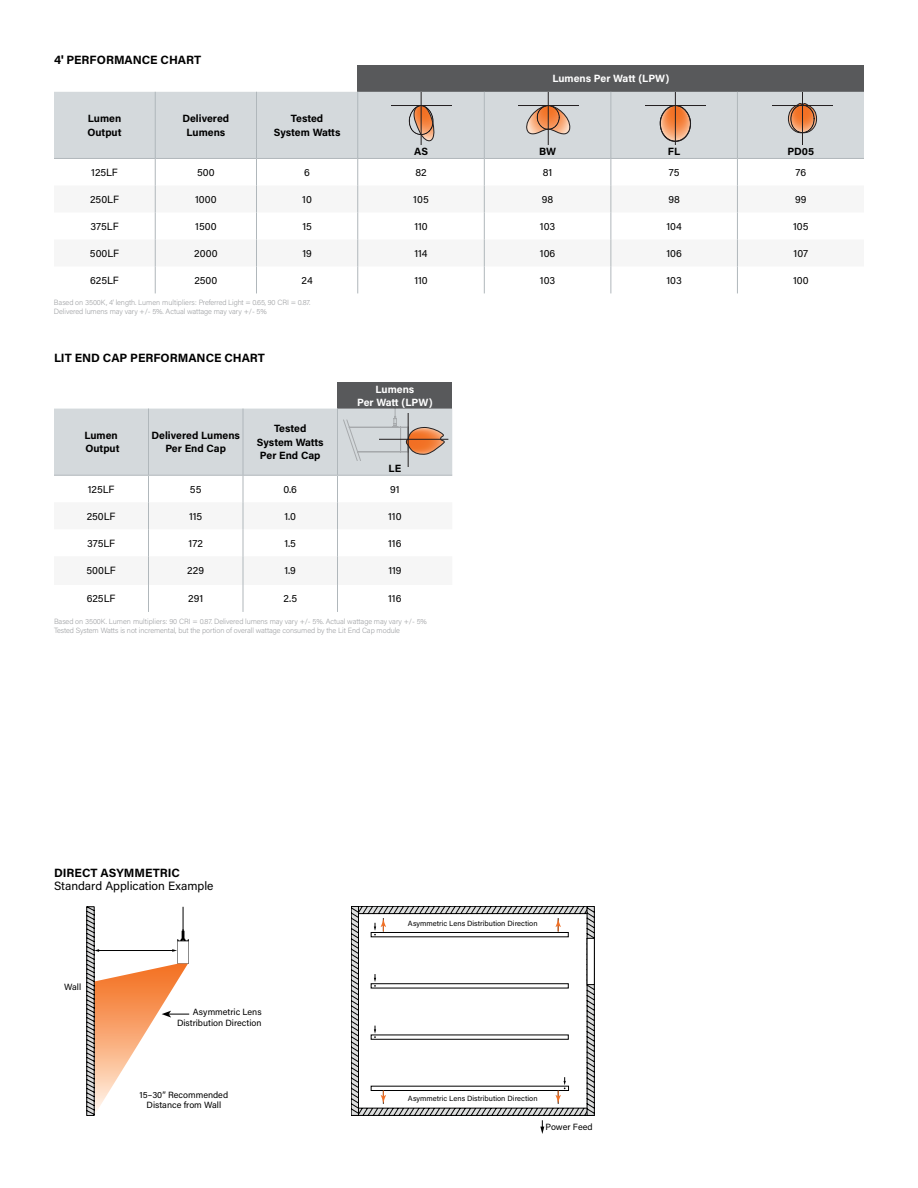
<style>
.page{position:relative;width:918px;height:1188px;background:#fff}
.page>*{position:absolute;margin:0;border:0;box-sizing:border-box;transform-origin:0 0}
.t1{font:700 12px "Acumin Pro";color:#000}
.t2{font:12px "Acumin Pro";color:#000}
.t3{font:10.5px "Acumin Pro";color:#000}
.t4{font:700 10.5px/13.5px "Acumin Pro";color:#000;text-align:center}
.t5{font:700 10.5px/13.5px "Acumin Pro";letter-spacing:-.005em;color:#fff;text-align:center}
.t6{font:9px/10.8px "Acumin Pro";color:#000;text-align:right}
.t7{font:200 7.5px/9px "Acumin Pro";letter-spacing:-.01em;color:#939598}
.t8{font:7.5px "Acumin Pro";color:#000}
</style>
<div class="page">
<div style="left:358px;top:65px;width:506px;height:27px;background:#58595b"></div>
<div style="left:54px;top:92px;width:810px;height:66px;background:#d4d9dc"></div>
<svg style="left:154px;top:185px;width:583px;height:81px;fill:#f6f6f6"></svg>
<svg style="left:484px;top:159px;width:1px;height:134px"></svg>
<svg style="left:611px;top:159px;width:1px;height:134px"></svg>
<svg style="left:737px;top:159px;width:1px;height:134px"></svg>
<hr style="left:155px;top:92px;width:1px;height:66px;background:#b0b7bb">
<hr style="left:256px;top:92px;width:1px;height:66px;background:#b0b7bb">
<hr style="left:357px;top:92px;width:1px;height:66px;background:#b0b7bb">
<hr style="left:484px;top:92px;width:1px;height:66px;background:#b0b7bb">
<hr style="left:611px;top:92px;width:1px;height:66px;background:#b0b7bb">
<hr style="left:737px;top:92px;width:1px;height:66px;background:#b0b7bb">
<svg style="left:155px;top:159px;width:1px;height:134px"></svg>
<hr style="left:54px;top:158px;width:101px;height:1px;background:#b0b7bb">
<hr style="left:155px;top:158px;width:101px;height:1px;background:#b0b7bb">
<hr style="left:256px;top:158px;width:102px;height:1px;background:#b0b7bb">
<hr style="left:358px;top:158px;width:126px;height:1px;background:#b0b7bb">
<hr style="left:484px;top:158px;width:127px;height:1px;background:#b0b7bb">
<hr style="left:611px;top:158px;width:126px;height:1px;background:#b0b7bb">
<hr style="left:737px;top:158px;width:127px;height:1px;background:#b0b7bb">
<svg style="left:357px;top:159px;width:1px;height:134px"></svg>
<svg style="left:256px;top:159px;width:1px;height:134px"></svg>
<div style="left:338px;top:382px;width:114px;height:27px;background:#58595b"></div>
<svg style="left:660px;top:106px;width:31px;height:36px"></svg>
<hr style="left:645px;top:105px;width:61px;height:1px;background:#231f20">
<hr style="left:675px;top:92px;width:1px;height:53px;background:#231f20">
<svg style="left:526px;top:106px;width:45px;height:29px"></svg>
<hr style="left:518px;top:105px;width:60px;height:1px;background:#231f20">
<hr style="left:548px;top:92px;width:1px;height:53px;background:#231f20">
<svg style="left:788px;top:102px;width:29px;height:32px"></svg>
<hr style="left:772px;top:105px;width:61px;height:1px;background:#231f20">
<hr style="left:802px;top:92px;width:1px;height:53px;background:#231f20">
<svg style="left:409px;top:104px;width:26px;height:38px"></svg>
<hr style="left:391px;top:105px;width:60px;height:1px;background:#231f20">
<hr style="left:421px;top:92px;width:1px;height:53px;background:#231f20">
<svg style="left:87px;top:907px;width:102px;height:209px"></svg>
<svg style="left:351px;top:906px;width:244px;height:228px"></svg>
<svg style="left:54px;top:409px;width:398px;height:203px"></svg>
<hr style="left:379px;top:439px;width:69px;height:1px;background:#231f20">
<hr style="left:408px;top:414px;width:1px;height:53px;background:#231f20">
<h1 class="t1" style="left:54px;top:52px;width:149px">4' PERFORMANCE CHART</h1>
<h2 class="t4" style="left:87px;top:111px;width:36px;text-align:left">Lumen<br>Output</h2>
<h2 class="t4" style="left:182px;top:111px;width:48px">Delivered<br>Lumens</h2>
<h2 class="t4" style="left:274px;top:111px;width:68px">Tested<br>System Watts</h2>
<h2 class="t5" style="left:552px;top:71px;width:119px">Lumens Per Watt (LPW)</h2>
<h2 class="t4" style="left:414px;top:144px;width:15px">AS</h2>
<h2 class="t4" style="left:539px;top:144px;width:18px">BW</h2>
<h2 class="t4" style="left:668px;top:144px;width:14px">FL</h2>
<h2 class="t4" style="left:787px;top:144px;width:28px">PD05</h2>
<h2 class="t3" style="left:91px;top:165px;width:28px">125LF</h2>
<h2 class="t3" style="left:197px;top:165px;width:19px">500</h2>
<h2 class="t3" style="left:304px;top:165px;width:7px">6</h2>
<h2 class="t3" style="left:415px;top:165px;width:13px">82</h2>
<h2 class="t3" style="left:543px;top:165px;width:11px">81</h2>
<h2 class="t3" style="left:669px;top:165px;width:12px">75</h2>
<h2 class="t3" style="left:795px;top:165px;width:12px">76</h2>
<h2 class="t3" style="left:90px;top:192px;width:30px">250LF</h2>
<h2 class="t3" style="left:195px;top:192px;width:23px">1000</h2>
<h2 class="t3" style="left:302px;top:192px;width:11px">10</h2>
<h2 class="t3" style="left:413px;top:192px;width:17px">105</h2>
<h2 class="t3" style="left:542px;top:192px;width:13px">98</h2>
<h2 class="t3" style="left:668px;top:192px;width:13px">98</h2>
<h2 class="t3" style="left:795px;top:192px;width:13px">99</h2>
<h2 class="t3" style="left:90px;top:219px;width:30px">375LF</h2>
<h2 class="t3" style="left:195px;top:219px;width:23px">1500</h2>
<h2 class="t3" style="left:302px;top:219px;width:11px">15</h2>
<h2 class="t3" style="left:414px;top:219px;width:15px">110</h2>
<h2 class="t3" style="left:540px;top:219px;width:17px">103</h2>
<h2 class="t3" style="left:666px;top:219px;width:17px">104</h2>
<h2 class="t3" style="left:793px;top:219px;width:17px">105</h2>
<h2 class="t3" style="left:90px;top:246px;width:31px">500LF</h2>
<h2 class="t3" style="left:194px;top:246px;width:25px">2000</h2>
<h2 class="t3" style="left:302px;top:246px;width:11px">19</h2>
<h2 class="t3" style="left:414px;top:246px;width:15px">114</h2>
<h2 class="t3" style="left:540px;top:246px;width:17px">106</h2>
<h2 class="t3" style="left:666px;top:246px;width:17px">106</h2>
<h2 class="t3" style="left:793px;top:246px;width:16px">107</h2>
<h2 class="t3" style="left:90px;top:273px;width:30px">625LF</h2>
<h2 class="t3" style="left:194px;top:273px;width:24px">2500</h2>
<h2 class="t3" style="left:302px;top:273px;width:13px">24</h2>
<h2 class="t3" style="left:414px;top:273px;width:15px">110</h2>
<h2 class="t3" style="left:540px;top:273px;width:17px">103</h2>
<h2 class="t3" style="left:666px;top:273px;width:17px">103</h2>
<h2 class="t3" style="left:793px;top:273px;width:17px">100</h2>
<p class="t7" style="left:54px;top:298px;width:258px">Based on 3500K, 4' length. Lumen multipliers: Preferred Light = 0.65, 90 CRI = 0.87.<br>Delivered lumens may vary +/- 5%. Actual wattage may vary +/- 5%</p>
<h1 class="t1" style="left:54px;top:350px;width:213px">LIT END CAP PERFORMANCE CHART</h1>
<h2 class="t4" style="left:84px;top:428px;width:37px;text-align:left">Lumen<br>Output</h2>
<h2 class="t4" style="left:152px;top:428px;width:90px">Delivered Lumens<br>Per End Cap</h2>
<h2 class="t4" style="left:257px;top:421px;width:68px">Tested<br>System Watts<br>Per End Cap</h2>
<h2 class="t5" style="left:357px;top:382px;width:77px">Lumens<br>Per Watt (LPW)</h2>
<h2 class="t4" style="left:389px;top:461px;width:14px">LE</h2>
<h2 class="t3" style="left:88px;top:482px;width:28px">125LF</h2>
<h2 class="t3" style="left:190px;top:482px;width:13px">55</h2>
<h2 class="t3" style="left:284px;top:482px;width:15px">0.6</h2>
<h2 class="t3" style="left:390px;top:482px;width:11px">91</h2>
<h2 class="t3" style="left:87px;top:509px;width:30px">250LF</h2>
<h2 class="t3" style="left:189px;top:509px;width:15px">115</h2>
<h2 class="t3" style="left:285px;top:509px;width:13px">1.0</h2>
<h2 class="t3" style="left:388px;top:509px;width:15px">110</h2>
<h2 class="t3" style="left:87px;top:536px;width:30px">375LF</h2>
<h2 class="t3" style="left:188px;top:536px;width:16px">172</h2>
<h2 class="t3" style="left:284px;top:536px;width:13px">1.5</h2>
<h2 class="t3" style="left:388px;top:536px;width:15px">116</h2>
<h2 class="t3" style="left:86px;top:563px;width:31px">500LF</h2>
<h2 class="t3" style="left:187px;top:563px;width:18px">229</h2>
<h2 class="t3" style="left:284px;top:563px;width:13px">1.9</h2>
<h2 class="t3" style="left:388px;top:563px;width:15px">119</h2>
<h2 class="t3" style="left:87px;top:591px;width:30px">625LF</h2>
<h2 class="t3" style="left:188px;top:591px;width:17px">291</h2>
<h2 class="t3" style="left:283px;top:591px;width:15px">2.5</h2>
<h2 class="t3" style="left:388px;top:591px;width:15px">116</h2>
<p class="t7" style="left:54px;top:616px;width:374px">Based on 3500K. Lumen multipliers: 90 CRI = 0.87. Delivered lumens may vary +/- 5%. Actual wattage may vary +/- 5%<br>Tested System Watts is not incremental, but the portion of overall wattage consumed by the Lit End Cap module</p>
<h1 class="t1" style="left:54px;top:864px;width:128px">DIRECT ASYMMETRIC</h1>
<h1 class="t2" style="left:54px;top:877px;width:161px">Standard Application Example</h1>
<p class="t6" style="left:64px;top:981px;width:18px">Wall</p>
<p class="t6" style="left:177px;top:1006px;width:86px">Asymmetric Lens<br>Distribution Direction</p>
<p class="t6" style="left:140px;top:1089px;width:90px;text-align:center">15–30” Recommended<br>Distance from Wall</p>
<p class="t8" style="left:408px;top:918px;width:131px">Asymmetric Lens Distribution Direction</p>
<p class="t8" style="left:408px;top:1093px;width:131px">Asymmetric Lens Distribution Direction</p>
<p class="t6" style="left:546px;top:1121px;width:49px">Power Feed</p>
</div>
